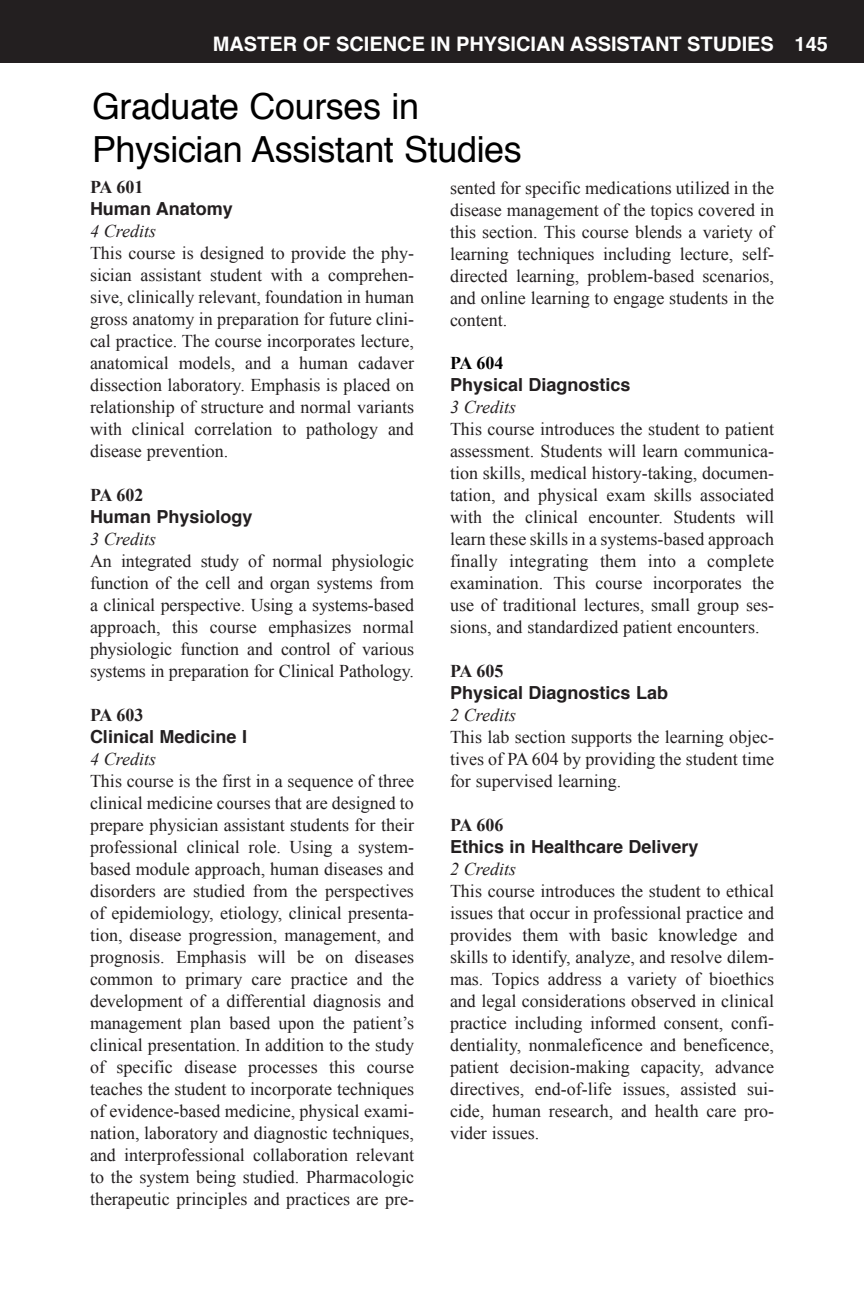
<style>
.page{position:relative;width:864px;height:1296px;background:#fff}
.page>*{position:absolute;margin:0;border:0;box-sizing:border-box;transform-origin:0 0}
.t1{font:36px/43.2px "Helvetica";letter-spacing:-.01em;color:#000}
.t2{font:700 20px "Helvetica";color:#fff}
.Course_Description{font:18px/22px "Times New Roman";color:#231f20;text-align:justify}
.Course_Name{font:700 18px "Helvetica";color:#231f20}
.Course_Credits{font:italic 18px "Times New Roman";color:#231f20}
.Course_Number{font:700 18px "Times New Roman";color:#231f20}
.t3{font:700 18px "Times New Roman";color:#000}
</style>
<div class="page">
<div style="left:0;top:0;width:864px;height:63px;background:#231f20"></div>
<p class="t2" style="left:213px;top:28px;width:617px">MASTER OF SCIENCE IN PHYSICIAN ASSISTANT STUDIES 145</p>
<p class="t1" style="left:92px;top:86px;width:431px">Graduate Courses in<br>Physician Assistant Studies</p>
<p class="Course_Number" style="left:90px;top:175px;width:55px">PA 601</p>
<p class="Course_Name" style="left:90px;top:195px;width:144px">Human Anatomy</p>
<p class="Course_Credits" style="left:90px;top:221px;width:68px">4 Credits</p>
<p class="Course_Description" style="left:90px;top:242px;width:326px">This course is designed to provide the phy&shy;sician assistant student with a comprehen&shy;sive, clinically relevant, foundation in human gross anatomy in preparation for future clini&shy;cal practice. The course incorporates lecture, anatomical models, and a human cadaver dissection laboratory. Emphasis is placed on relationship of structure and normal variants with clinical correlation to pathology and disease prevention.</p>
<p class="Course_Number" style="left:90px;top:483px;width:55px">PA 602</p>
<p class="Course_Name" style="left:90px;top:503px;width:164px">Human Physiology</p>
<p class="Course_Credits" style="left:90px;top:529px;width:68px">3 Credits</p>
<p class="Course_Description" style="left:90px;top:550px;width:326px">An integrated study of normal physiologic function of the cell and organ systems from a clinical perspective. Using a systems-based approach, this course emphasizes normal physiologic function and control of various systems in preparation for Clinical Pathology.</p>
<p class="Course_Number" style="left:90px;top:703px;width:55px">PA 603</p>
<p class="Course_Name" style="left:90px;top:723px;width:159px">Clinical Medicine I</p>
<p class="Course_Credits" style="left:90px;top:749px;width:68px">4 Credits</p>
<p class="Course_Description" style="left:90px;top:770px;width:326px">This course is the first in a sequence of three clinical medicine courses that are designed to prepare physician assistant students for their professional clinical role. Using a system&shy;based module approach, human diseases and disorders are studied from the perspectives of epidemiology, etiology, clinical presenta&shy;tion, disease progression, management, and prognosis. Emphasis will be on diseases common to primary care practice and the development of a differential diagnosis and management plan based upon the patient’s clinical presentation. In addition to the study of specific disease processes this course teaches the student to incorporate techniques of evidence-based medicine, physical exami&shy;nation, laboratory and diagnostic techniques, and interprofessional collaboration relevant to the system being studied. Pharmacologic therapeutic principles and practices are pre-</p>
<p class="Course_Description" style="left:450px;top:176px;width:326px">sented for specific medications utilized in the disease management of the topics covered in this section. This course blends a variety of learning techniques including lecture, self&shy;directed learning, problem-based scenarios, and online learning to engage students in the content.</p>
<p class="t3" style="left:450px;top:351px;width:55px">PA 604</p>
<p class="Course_Name" style="left:450px;top:370px;width:182px">Physical Diagnostics</p>
<p class="Course_Credits" style="left:450px;top:397px;width:68px">3 Credits</p>
<p class="Course_Description" style="left:450px;top:418px;width:326px">This course introduces the student to patient assessment. Students will learn communica&shy;tion skills, medical history-taking, documen&shy;tation, and physical exam skills associated with the clinical encounter. Students will learn these skills in a systems-based approach finally integrating them into a complete examination. This course incorporates the use of traditional lectures, small group ses&shy;sions, and standardized patient encounters.</p>
<p class="Course_Number" style="left:450px;top:659px;width:55px">PA 605</p>
<p class="Course_Name" style="left:450px;top:678px;width:220px">Physical Diagnostics Lab</p>
<p class="Course_Credits" style="left:450px;top:705px;width:68px">2 Credits</p>
<p class="Course_Description" style="left:450px;top:726px;width:326px">This lab section supports the learning objec&shy;tives of PA 604 by providing the student time for supervised learning.</p>
<p class="Course_Number" style="left:450px;top:813px;width:55px">PA 606</p>
<p class="Course_Name" style="left:450px;top:832px;width:250px">Ethics in Healthcare Delivery</p>
<p class="Course_Credits" style="left:450px;top:859px;width:68px">2 Credits</p>
<p class="Course_Description" style="left:450px;top:880px;width:326px">This course introduces the student to ethical issues that occur in professional practice and provides them with basic knowledge and skills to identify, analyze, and resolve dilem&shy;mas. Topics address a variety of bioethics and legal considerations observed in clinical practice including informed consent, confi&shy;dentiality, nonmaleficence and beneficence, patient decision-making capacity, advance directives, end-of-life issues, assisted sui&shy;cide, human research, and health care pro&shy;vider issues.</p>
</div>
